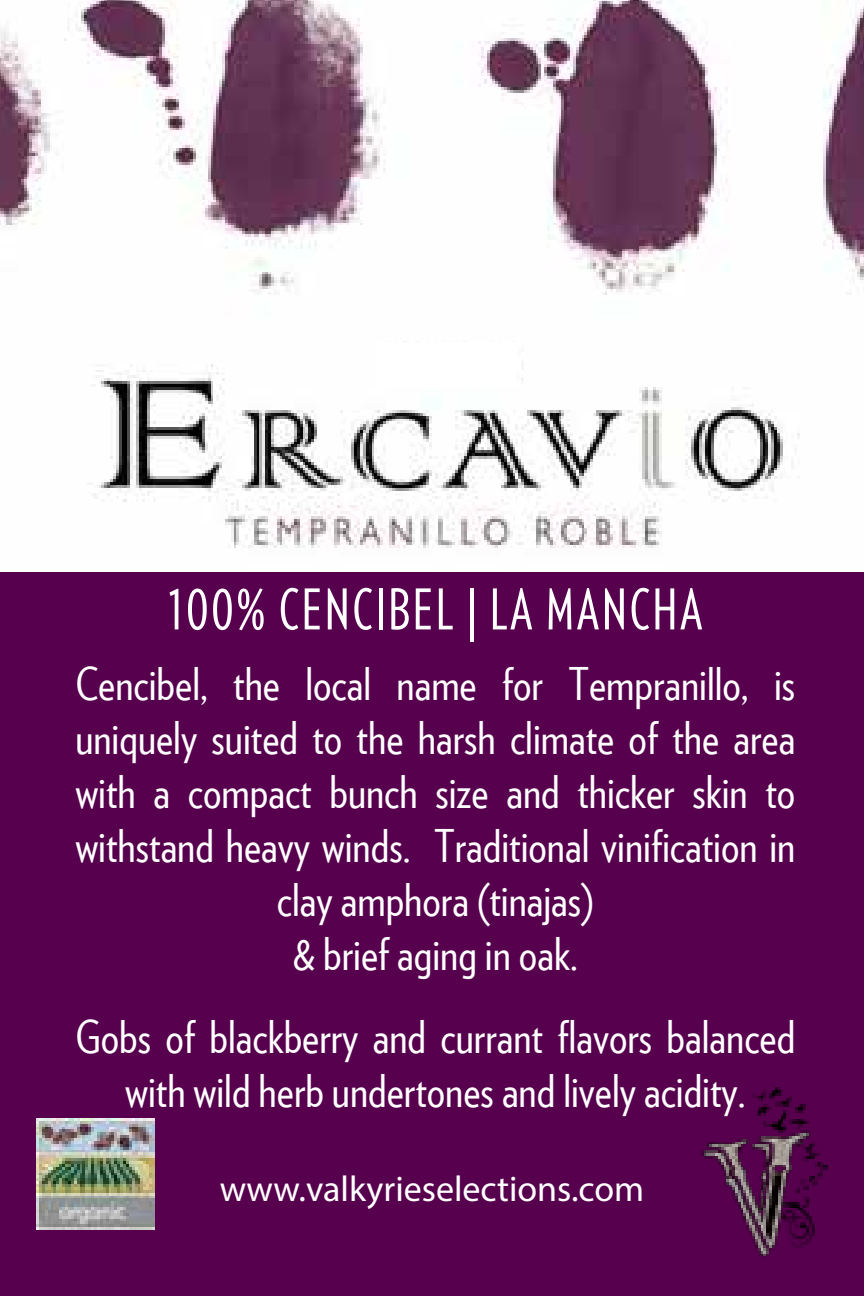
<style>
.page{position:relative;width:864px;height:1296px;background:#fff}
.page>*{position:absolute;margin:0;border:0;box-sizing:border-box;transform-origin:0 0}
.t1{font:56px "Verlag Compressed";letter-spacing:.05em;color:#fff}
.t2{font:44.8px/54px "Verlag Condensed";color:#fff;text-align:center}
.t3{font:36px "Myriad Pro";color:#fff}
</style>
<div class="page">
<div style="left:0;top:572px;width:864px;height:724px;background:#57004e"></div>
<img style="left:701px;top:1088px;width:127px;height:168px">
<img style="left:36px;top:1118px;width:118px;height:111px">
<img style="left:0;top:0;width:864px;height:548px">
<div style="left:377px;top:342px;width:140px;height:44px;background:#fff"></div>
<p class="t1" style="left:168px;top:572px;width:536px">100% CENCIBEL | LA MANCHA</p>
<p class="t2" style="left:75px;top:655px;width:722px">Cencibel, the local name for Tempranillo, is uniquely suited to the harsh climate of the area with a compact bunch size and thicker skin to withstand heavy winds. Traditional vinification in clay amphora (tinajas)<br>&amp; brief aging in oak.</p>
<p class="t2" style="left:75px;top:1008px;width:722px">Gobs of blackberry and currant flavors balanced with wild herb undertones and lively acidity.</p>
<p class="t3" style="left:220px;top:1167px;width:426px">www.valkyrieselections.com</p>
</div>
